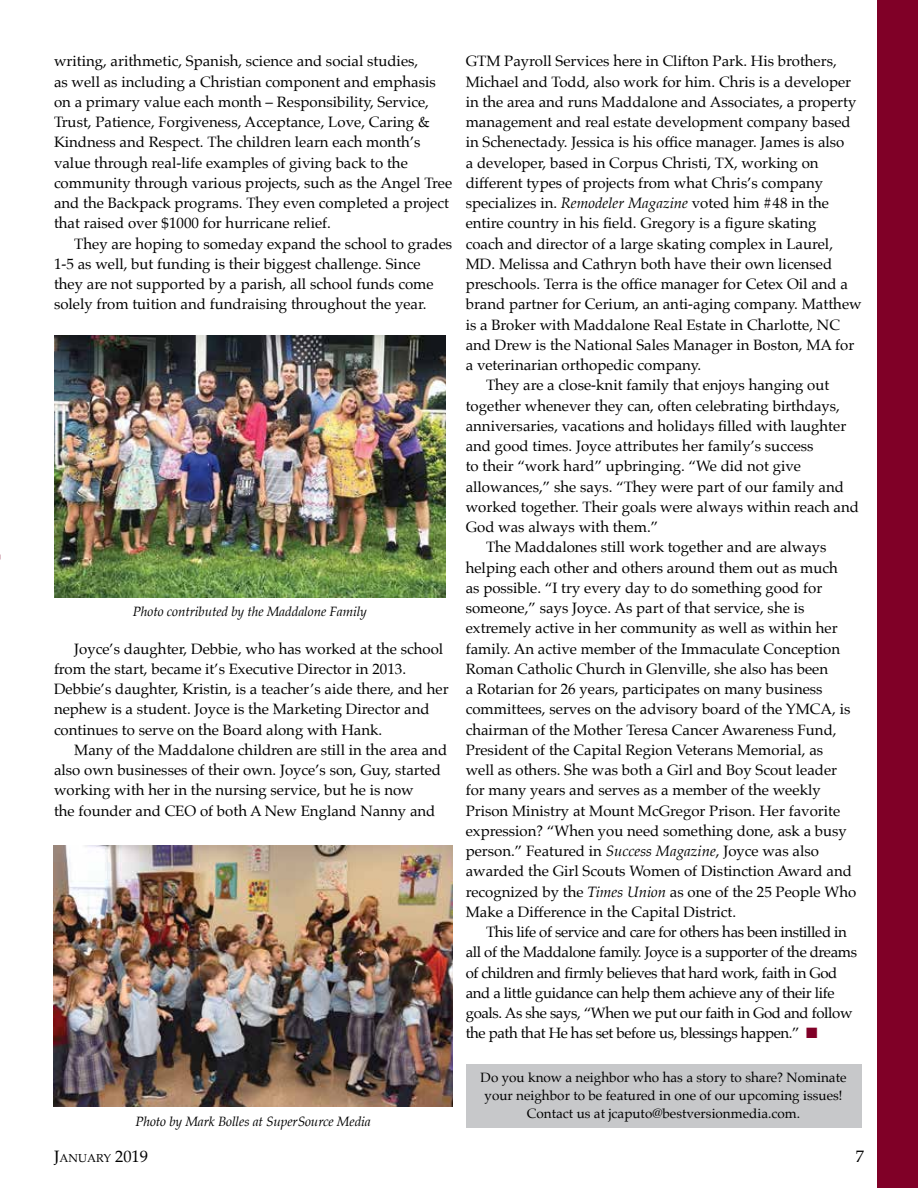
<style>
.page{position:relative;width:918px;height:1188px;background:#fff}
.page>*{position:absolute;margin:0;border:0;box-sizing:border-box;transform-origin:0 0}
.t1{font:16.5px "Palatino";color:#000}
.t2{font:15px/20.2px "Palatino";color:#000}
.t3{font:15px "Palatino";letter-spacing:-.025em;color:#000}
.t4{font:13.5px/18px "Palatino";color:#000;text-align:center}
.t5{font:italic 13.5px "Palatino";letter-spacing:-.01em;color:#000}
.t6{font:11.55px "Palatino";color:#000}
.s1{font-style:italic}
.s2{color:#800027}
.s3{font-size:16.5px}
</style>
<div class="page">
<div style="left:466px;top:1065px;width:395px;height:63px;background:#c7c8ca"></div>
<div style="left:878px;top:0;width:40px;height:1188px;background:#800027"></div>
<img style="left:54px;top:336px;width:392px;height:261px">
<img style="left:53px;top:845px;width:400px;height:262px">
<p class="t2" style="left:54px;top:51px;width:400px">writing, arithmetic, Spanish, science and social studies,<br>as well as including a Christian component and emphasis on a primary value each month – Responsibility, Service, Trust, Patience, Forgiveness, Acceptance, Love, Caring &amp; Kindness and Respect. The children learn each month’s value through real-life examples of giving back to the community through various projects, such as the Angel Tree and the Backpack programs. They even completed a project that raised over $1000 for hurricane relief.</p>
<p class="t2" style="left:54px;top:233px;width:400px;text-indent:20px">They are hoping to someday expand the school to grades 1-5 as well, but funding is their biggest challenge. Since they are not supported by a parish, all school funds come solely from tuition and fundraising throughout the year.</p>
<p class="t5" style="left:133px;top:600px;width:236px">Photo contributed by the Maddalone Family</p>
<p class="t2" style="left:54px;top:638px;width:396px;text-indent:20px">Joyce’s daughter, Debbie, who has worked at the school from the start, became it’s Executive Director in 2013.<br>Debbie’s daughter, Kristin, is a teacher’s aide there, and her nephew is a student. Joyce is the Marketing Director and continues to serve on the Board along with Hank.</p>
<p class="t2" style="left:54px;top:740px;width:395px;text-indent:20px">Many of the Maddalone children are still in the area and also own businesses of their own. Joyce’s son, Guy, started working with her in the nursing service, but he is now<br>the founder and CEO of both A New England Nanny and</p>
<p class="t5" style="left:135px;top:1110px;width:237px">Photo by Mark Bolles at SuperSource Media</p>
<p class="t2" style="left:466px;top:51px;width:373px">GTM Payroll Services here in Clifton Park. His brothers,</p>
<p class="t2" style="left:466px;top:71px;width:387px">Michael and Todd, also work for him. Chris is a developer</p>
<p class="t2" style="left:466px;top:92px;width:392px">in the area and runs Maddalone and Associates, a property</p>
<p class="t2" style="left:466px;top:112px;width:386px">management and real estate development company based</p>
<p class="t2" style="left:466px;top:132px;width:380px">in Schenectady. Jessica is his office manager. James is also</p>
<p class="t2" style="left:466px;top:152px;width:354px">a developer, based in Corpus Christi, TX, working on</p>
<p class="t2" style="left:466px;top:173px;width:359px">different types of projects from what Chris’s company</p>
<p class="t2" style="left:466px;top:193px;width:365px">specializes in. <span class="s1">Remodeler Magazine</span> voted him #48 in the</p>
<p class="t2" style="left:466px;top:213px;width:352px">entire country in his field. Gregory is a figure skating</p>
<p class="t2" style="left:466px;top:233px;width:369px">coach and director of a large skating complex in Laurel,</p>
<p class="t2" style="left:466px;top:254px;width:368px">MD. Melissa and Cathryn both have their own licensed</p>
<p class="t2" style="left:466px;top:274px;width:384px">preschools. Terra is the office manager for Cetex Oil and a</p>
<p class="t2" style="left:466px;top:294px;width:397px">brand partner for Cerium, an anti-aging company. Matthew</p>
<p class="t2" style="left:466px;top:314px;width:376px">is a Broker with Maddalone Real Estate in Charlotte, NC</p>
<p class="t2" style="left:466px;top:335px;width:390px">and Drew is the National Sales Manager in Boston, MA for</p>
<p class="t2" style="left:466px;top:355px;width:237px">a veterinarian orthopedic company.</p>
<p class="t2" style="left:486px;top:375px;width:345px">They are a close-knit family that enjoys hanging out</p>
<p class="t2" style="left:466px;top:395px;width:376px">together whenever they can, often celebrating birthdays,</p>
<p class="t2" style="left:466px;top:416px;width:382px">anniversaries, vacations and holidays filled with laughter</p>
<p class="t2" style="left:466px;top:436px;width:349px">and good times. Joyce attributes her family’s success</p>
<p class="t2" style="left:466px;top:456px;width:337px">to their “work hard” upbringing. “We did not give</p>
<p class="t2" style="left:466px;top:476px;width:380px">allowances,” she says. “They were part of our family and</p>
<p class="t2" style="left:466px;top:497px;width:395px">worked together. Their goals were always within reach and</p>
<p class="t2" style="left:466px;top:517px;width:194px">God was always with them.”</p>
<p class="t2" style="left:486px;top:537px;width:342px">The Maddalones still work together and are always</p>
<p class="t2" style="left:466px;top:557px;width:374px">helping each other and others around them out as much</p>
<p class="t2" style="left:466px;top:578px;width:358px">as possible. “I try every day to do something good for</p>
<p class="t2" style="left:466px;top:598px;width:340px">someone,” says Joyce. As part of that service, she is</p>
<p class="t2" style="left:466px;top:618px;width:373px">extremely active in her community as well as within her</p>
<p class="t2" style="left:466px;top:638px;width:376px">family. An active member of the Immaculate Conception</p>
<p class="t2" style="left:466px;top:659px;width:364px">Roman Catholic Church in Glenville, she also has been</p>
<p class="t2" style="left:466px;top:679px;width:358px">a Rotarian for 26 years, participates on many business</p>
<p class="t2" style="left:466px;top:699px;width:386px">committees, serves on the advisory board of the YMCA, is</p>
<p class="t2" style="left:466px;top:719px;width:372px">chairman of the Mother Teresa Cancer Awareness Fund,</p>
<p class="t2" style="left:466px;top:740px;width:359px">President of the Capital Region Veterans Memorial, as</p>
<p class="t2" style="left:466px;top:760px;width:373px">well as others. She was both a Girl and Boy Scout leader</p>
<p class="t2" style="left:466px;top:780px;width:356px">for many years and serves as a member of the weekly</p>
<p class="t2" style="left:466px;top:800px;width:376px">Prison Ministry at Mount McGregor Prison. Her favorite</p>
<p class="t2" style="left:466px;top:821px;width:383px">expression? “When you need something done, ask a busy</p>
<p class="t2" style="left:466px;top:841px;width:355px">person.” Featured in <span class="s1">Success Magazine</span>, Joyce was also</p>
<p class="t2" style="left:466px;top:861px;width:388px">awarded the Girl Scouts Women of Distinction Award and</p>
<p class="t2" style="left:466px;top:881px;width:392px">recognized by the <span class="s1">Times Union</span> as one of the 25 People Who</p>
<p class="t2" style="left:466px;top:902px;width:272px">Make a Difference in the Capital District.</p>
<p class="t3" style="left:486px;top:919px;width:362px">This life of service and care for others has been instilled in</p>
<p class="t3" style="left:466px;top:940px;width:393px">all of the Maddalone family. Joyce is a supporter of the dreams</p>
<p class="t3" style="left:466px;top:960px;width:373px">of children and firmly believes that hard work, faith in God</p>
<p class="t3" style="left:466px;top:980px;width:370px">and a little guidance can help them achieve any of their life</p>
<p class="t3" style="left:466px;top:1000px;width:388px">goals. As she says, “When we put our faith in God and follow</p>
<p class="t3" style="left:466px;top:1021px;width:353px">the path that He has set before us, blessings happen.” <span class="s2">■</span></p>
<p class="t4" style="left:481px;top:1068px;width:367px">Do you know a neighbor who has a story to share? Nominate your neighbor to be featured in one of our upcoming issues!<br>Contact us at jcaputo@bestversionmedia.com.</p>
<p class="t6" style="left:54px;top:1148px;width:96px"><span class="s3">J</span>ANUARY <span class="s3">2019</span></p>
<p class="t1" style="left:856px;top:1143px;width:10px">7</p>
</div>
